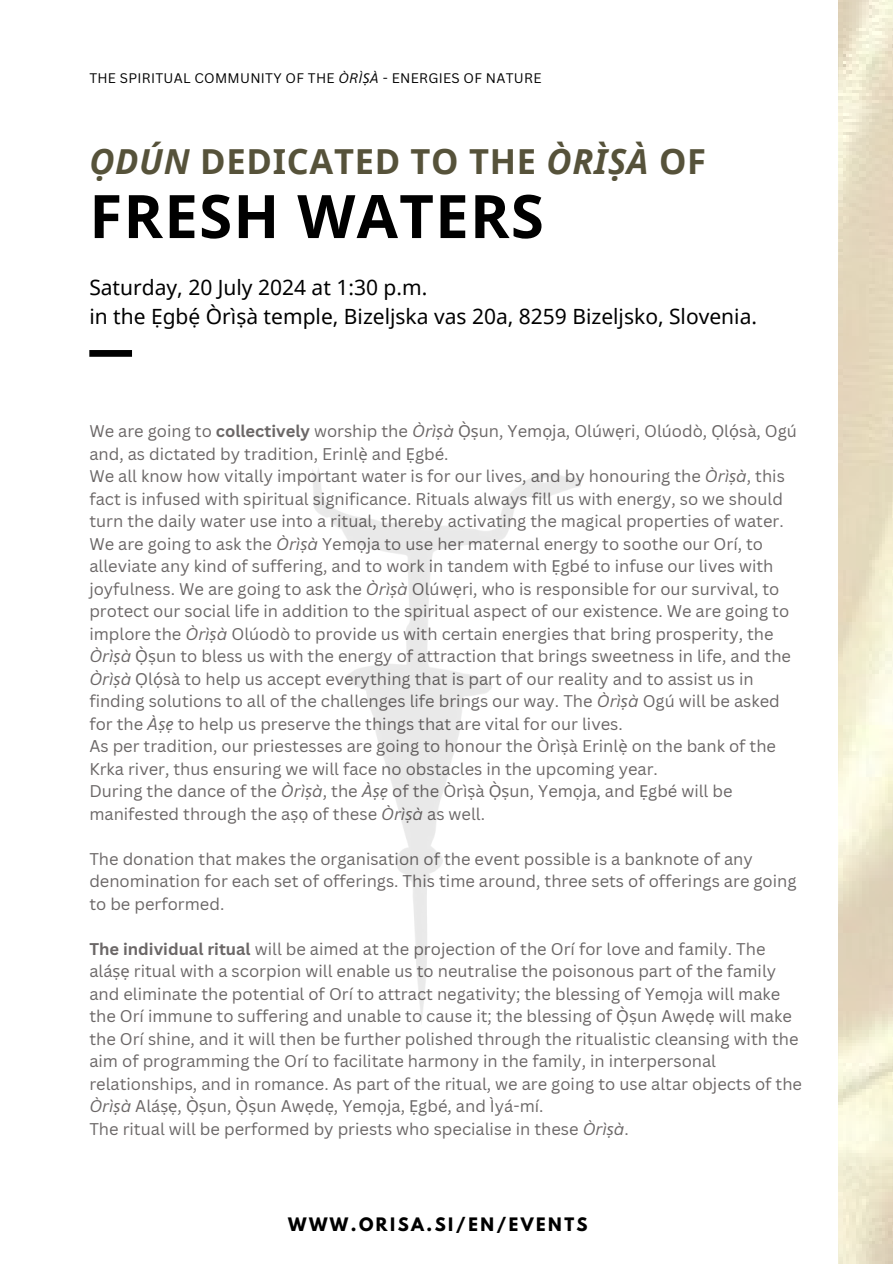
<style>
.page{position:relative;width:893px;height:1264px;background:#fff}
.page>*{position:absolute;margin:0;border:0;box-sizing:border-box;transform-origin:0 0}
.t1{font:700 60px "Noto Sans";letter-spacing:.02em;color:#000}
.t2{font:700 34.5px "Noto Sans";letter-spacing:.02em;color:#56523a}
.t3{font:21px/29px "Noto Sans";color:#000}
.t4{font:16.5px/22.5px "Canva Sans";color:#6b6767}
.t5{font:700 16.5px "League Spartan";letter-spacing:.15em;color:#000}
.t6{font:13.5px "Canva Sans";letter-spacing:.02em;color:#000}
.s1{font-style:italic}
.s2{font-family:"Noto Sans";font-style:italic}
.s3{font-weight:700}
.s4{font-family:"Noto Sans"}
</style>
<div class="page">
<img style="left:838px;top:0;width:54px;height:1263px">
<div style="left:89px;top:350px;width:43px;height:7px;background:#000"></div>
<p class="t6" style="left:89px;top:68px;width:453px">THE SPIRITUAL COMMUNITY OF THE <span class="s1">ÒRÌ</span><span class="s2">Ṣ</span><span class="s1">À</span> - ENERGIES OF NATURE</p>
<h2 class="t2" style="left:89px;top:137px;width:618px"><span class="s1">ỌDÚN</span> DEDICATED TO THE <span class="s1">ÒRÌṢÀ</span> OF</h2>
<h1 class="t1" style="left:89px;top:174px;width:456px">FRESH WATERS</h1>
<p class="t3" style="left:89px;top:272px;width:669px">Saturday, 20 July 2024 at 1:30 p.m.<br>in the Ẹgbẹ́ Òrìṣà temple, Bizeljska vas 20a, 8259 Bizeljsko, Slovenia.</p>
<p class="t4" style="left:89px;top:419px;width:709px">We are going to <span class="s3">collectively</span> worship the <span class="s1">Òrì</span><span class="s2">Ṣ</span><span class="s1">à</span> <span class="s4">Ọ̀ṣ</span>un, Yem<span class="s4">ọ</span>ja, Olúw<span class="s4">ẹ</span>ri, Olúodò, <span class="s4">Ọ</span> l<span class="s4">ọ́</span>sà, Ogú and, as dictated by tradition, Erinl<span class="s4">ẹ̀</span> and <span class="s4">Ẹ</span>gbé.<br>We all know how vitally important water is for our lives, and by honouring the <span class="s1">Òrì</span><span class="s2">Ṣ</span><span class="s1">à</span>, this fact is infused with spiritual significance. Rituals always fill us with energy, so we should turn the daily water use into a ritual, thereby activating the magical properties of water.<br>We are going to ask the <span class="s1">Òrì</span><span class="s2">Ṣ</span><span class="s1">à</span> Yem<span class="s4">ọ</span>ja to use her maternal energy to soothe our Orí, to alleviate any kind of suffering, and to work in tandem with <span class="s4">Ẹ</span>gbé to infuse our lives with joyfulness. We are going to ask the <span class="s1">Òrì</span><span class="s2">Ṣ</span><span class="s1">à</span> Olúw<span class="s4">ẹ</span>ri, who is responsible for our survival, to protect our social life in addition to the spiritual aspect of our existence. We are going to implore the <span class="s1">Òrì</span><span class="s2">Ṣ</span><span class="s1">à</span> Olúodò to provide us with certain energies that bring prosperity, the <span class="s1">Òrì</span><span class="s2">Ṣ</span><span class="s1">à</span> <span class="s4">Ọ̀ṣ</span>un to bless us with the energy of attraction that brings sweetness in life, and the <span class="s1">Òrì</span><span class="s2">Ṣ</span><span class="s1">à</span> <span class="s4">Ọ</span> l<span class="s4">ọ́</span>sà to help us accept everything that is part of our reality and to assist us in finding solutions to all of the challenges life brings our way. The <span class="s1">Òrì</span><span class="s2">Ṣ</span><span class="s1">à</span> Ogú will be asked for the <span class="s1">À</span><span class="s2">ṢẸ</span> to help us preserve the things that are vital for our lives.<br>As per tradition, our priestesses are going to honour the Òrì<span class="s4">ṣ</span>à Erinl<span class="s4">ẹ̀</span> on the bank of the Krka river, thus ensuring we will face no obstacles in the upcoming year.<br>During the dance of the <span class="s1">Òrì</span><span class="s2">Ṣ</span><span class="s1">à</span>, the <span class="s1">À</span><span class="s2">ṢẸ</span> of the Òrì<span class="s4">ṣ</span>à <span class="s4">Ọ̀ṣ</span>un, Yem<span class="s4">ọ</span>ja, and <span class="s4">Ẹ</span>gbé will be manifested through the a<span class="s4">ṣọ</span> of these <span class="s1">Òrì</span><span class="s2">Ṣ</span><span class="s1">à</span> as well.</p>
<p class="t4" style="left:89px;top:847px;width:708px">The donation that makes the organisation of the event possible is a banknote of any denomination for each set of offerings. This time around, three sets of offerings are going to be performed.</p>
<p class="t4" style="left:89px;top:937px;width:714px"><span class="s3">The individual ritual</span> will be aimed at the projection of the Orí for love and family. The alá<span class="s4">ṣẹ</span> ritual with a scorpion will enable us to neutralise the poisonous part of the family and eliminate the potential of Orí to attract negativity; the blessing of Yem<span class="s4">ọ</span>ja will make the Orí immune to suffering and unable to cause it; the blessing of <span class="s4">Ọ̀ṣ</span>un Aw<span class="s4">ẹ</span>d<span class="s4">ẹ</span> will make the Orí shine, and it will then be further polished through the ritualistic cleansing with the aim of programming the Orí to facilitate harmony in the family, in interpersonal relationships, and in romance. As part of the ritual, we are going to use altar objects of the <span class="s1">Òrì</span><span class="s2">Ṣ</span><span class="s1">à</span> Alá<span class="s4">ṣẹ</span>, <span class="s4">Ọ̀ṣ</span>un, <span class="s4">Ọ̀ṣ</span>un Aw<span class="s4">ẹ</span>d<span class="s4">ẹ</span>, Yem<span class="s4">ọ</span>ja, <span class="s4">Ẹ</span>gbé, and Ìyá-mí.<br>The ritual will be performed by priests who specialise in these <span class="s1">Òrì</span><span class="s2">Ṣ</span><span class="s1">à</span>.</p>
<p class="t5" style="left:288px;top:1215px;width:301px">WWW.ORISA.SI/EN/EVENTS</p>
</div>
